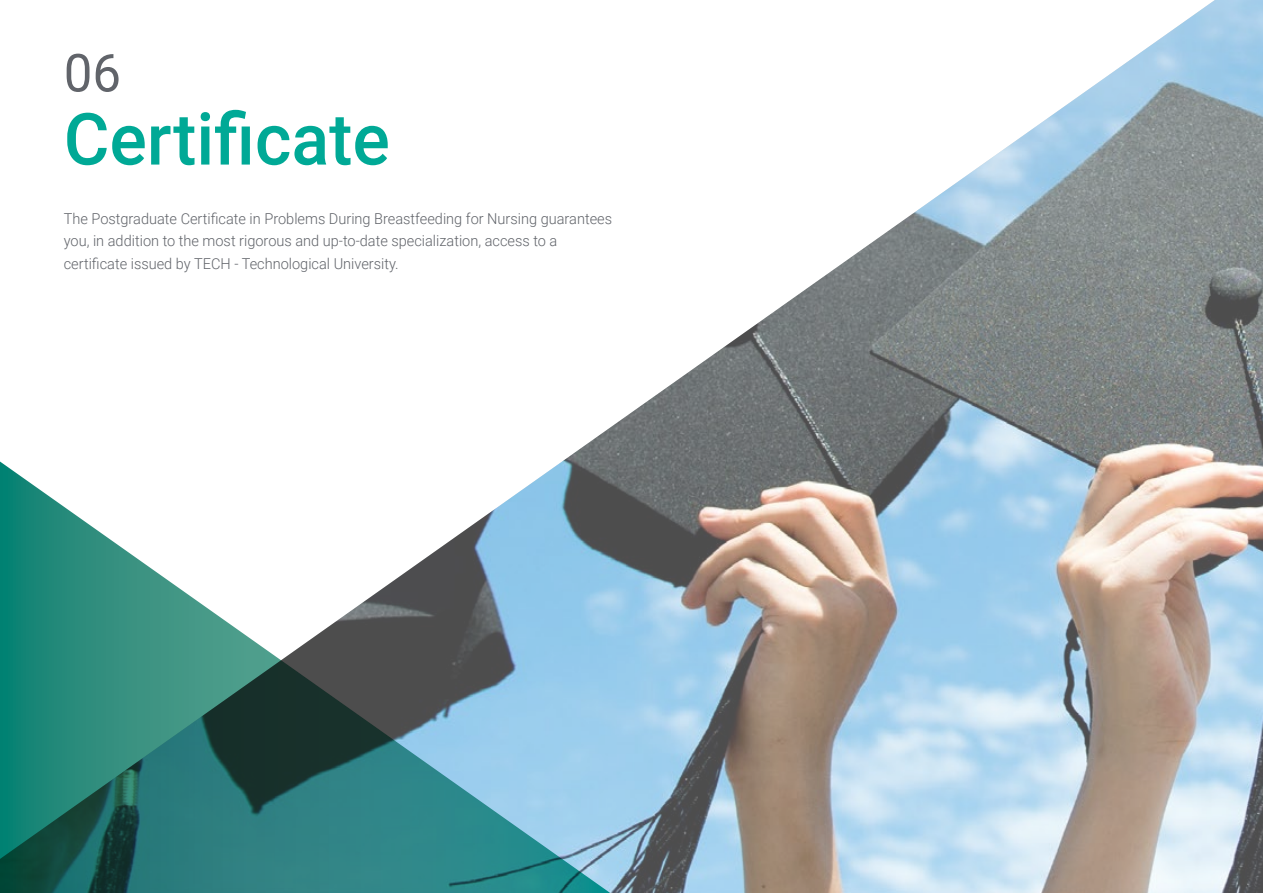
<style>
.page{position:relative;width:1263px;height:893px;background:#fff}
.page>*{position:absolute;margin:0;border:0;box-sizing:border-box;transform-origin:0 0}
.t1{font:500 72px "Roboto";color:#00a996}
.t2{font:52.5px "Roboto";color:#61646a}
.t3{font:300 15px/22.5px "Roboto";color:#61646a}
</style>
<div class="page">
<img style="left:584px;top:0;width:679px;height:893px">
<svg style="left:0;top:446px;width:640px;height:447px"></svg>
<h2 class="t2" style="left:64px;top:36px;width:59px">06</h2>
<h1 class="t1" style="left:64px;top:89px;width:328px">Certificate</h1>
<p class="t3" style="left:64px;top:207px;width:550px">The Postgraduate Certificate in Problems During Breastfeeding for Nursing guarantees you, in addition to the most rigorous and up-to-date specialization, access to a certificate issued by TECH - Technological University.</p>
</div>
